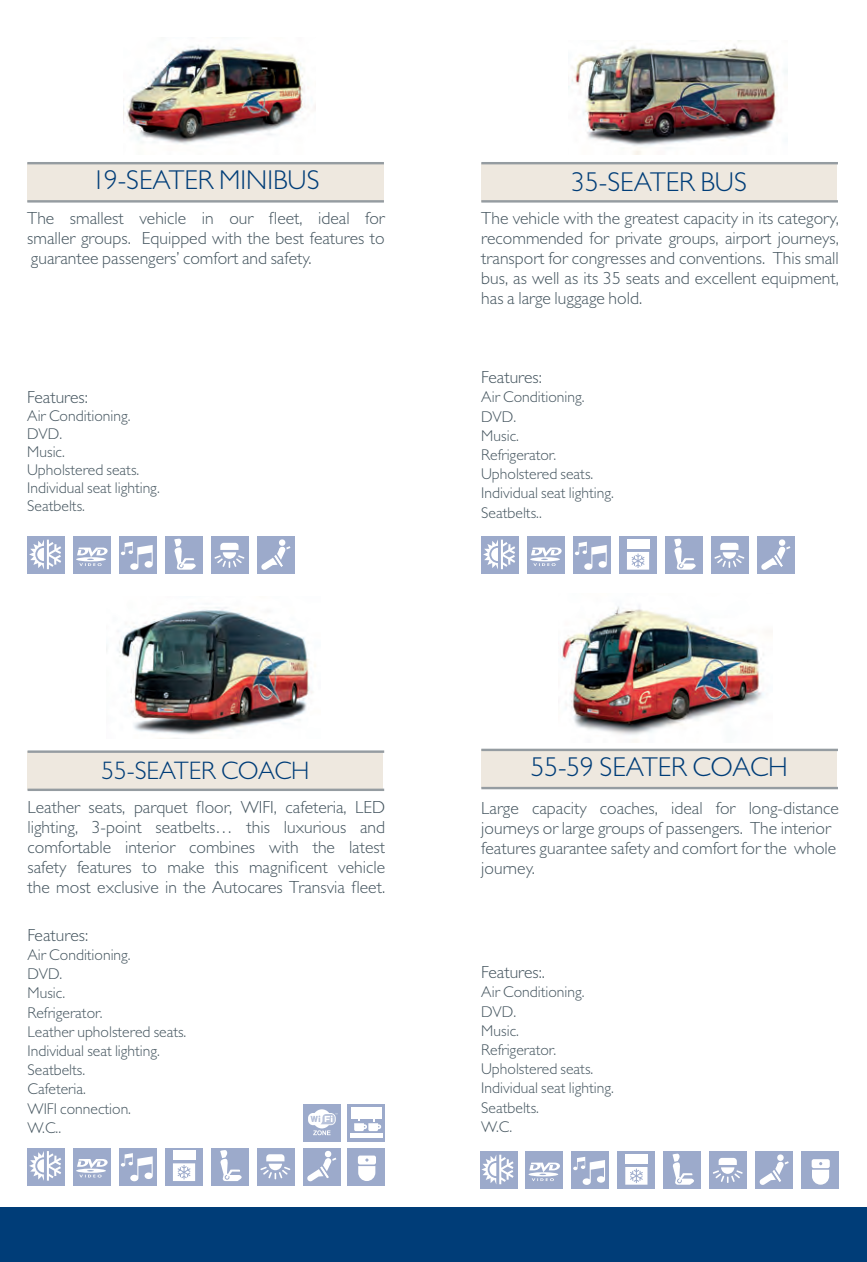
<style>
.page{position:relative;width:867px;height:1262px;background:#fff}
.page>*{position:absolute;margin:0;border:0;box-sizing:border-box;transform-origin:0 0}
.t1{font:28px "LM Gill";color:#003d78}
.t2{font:26px "LM Gill";letter-spacing:-.01em;color:#003d78}
.t3{font:18px/20px "LM Gill";color:#45555f;text-align:justify}
.t4{font:16px/19.2px "LM Gill";color:#45555f}
</style>
<div class="page">
<img style="left:561px;top:606px;width:203px;height:129px">
<div style="left:347px;top:1148px;width:38px;height:37px;background:#9caacb"></div>
<svg style="left:358px;top:1156px;width:18px;height:25px"></svg>
<div style="left:257px;top:536px;width:37px;height:38px;background:#9caacb"></div>
<svg style="left:261px;top:539px;width:29px;height:31px"></svg>
<div style="left:119px;top:536px;width:38px;height:38px;background:#9caacb"></div>
<div style="left:165px;top:536px;width:38px;height:38px;background:#9caacb"></div>
<div style="left:211px;top:536px;width:37px;height:38px;background:#9caacb"></div>
<svg style="left:121px;top:542px;width:32px;height:28px"></svg>
<svg style="left:174px;top:539px;width:22px;height:31px"></svg>
<svg style="left:214px;top:543px;width:31px;height:25px"></svg>
<div style="left:481px;top:163px;width:355px;height:38px;background:#eee8df"></div>
<div style="left:27px;top:163px;width:357px;height:38px;background:#eee8df"></div>
<div style="left:481px;top:749px;width:355px;height:39px;background:#eee8df"></div>
<hr style="left:481px;top:749px;width:356px;height:2px;background:#959ca1">
<hr style="left:481px;top:787px;width:356px;height:2px;background:#959ca1">
<div style="left:0;top:1208px;width:866px;height:54px;background:#003d78"></div>
<img style="left:123px;top:45px;width:192px;height:99px">
<img style="left:568px;top:40px;width:219px;height:115px">
<hr style="left:27px;top:162px;width:357px;height:2px;background:#959ca1">
<hr style="left:27px;top:200px;width:357px;height:3px;background:#959ca1">
<hr style="left:481px;top:162px;width:356px;height:2px;background:#959ca1">
<hr style="left:481px;top:200px;width:356px;height:3px;background:#959ca1">
<div style="left:27px;top:536px;width:38px;height:38px;background:#9caacb"></div>
<div style="left:73px;top:536px;width:38px;height:38px;background:#9caacb"></div>
<svg style="left:29px;top:540px;width:32px;height:29px"></svg>
<svg style="left:76px;top:548px;width:32px;height:18px"></svg>
<img style="left:106px;top:607px;width:210px;height:132px">
<div style="left:28px;top:751px;width:355px;height:39px;background:#eee8df"></div>
<hr style="left:28px;top:750px;width:356px;height:3px;background:#959ca1">
<hr style="left:28px;top:789px;width:356px;height:2px;background:#959ca1">
<div style="left:347px;top:1104px;width:38px;height:38px;background:#9caacb"></div>
<div style="left:351px;top:1108px;width:30px;height:11px;background:#fff"></div>
<div style="left:349px;top:1133px;width:33px;height:5px;background:#fff"></div>
<svg style="left:354px;top:1119px;width:27px;height:12px"></svg>
<div style="left:481px;top:536px;width:37px;height:38px;background:#9caacb"></div>
<div style="left:527px;top:536px;width:37px;height:38px;background:#9caacb"></div>
<svg style="left:483px;top:540px;width:32px;height:29px"></svg>
<svg style="left:530px;top:548px;width:32px;height:18px"></svg>
<div style="left:756px;top:536px;width:38px;height:38px;background:#9caacb"></div>
<svg style="left:761px;top:539px;width:29px;height:31px"></svg>
<div style="left:710px;top:536px;width:38px;height:38px;background:#9caacb"></div>
<div style="left:573px;top:536px;width:37px;height:38px;background:#9caacb"></div>
<svg style="left:574px;top:542px;width:32px;height:28px"></svg>
<div style="left:664px;top:536px;width:38px;height:38px;background:#9caacb"></div>
<svg style="left:674px;top:539px;width:22px;height:31px"></svg>
<svg style="left:714px;top:543px;width:30px;height:25px"></svg>
<div style="left:618px;top:536px;width:38px;height:38px;background:#9caacb"></div>
<svg style="left:627px;top:552px;width:21px;height:18px"></svg>
<div style="left:626px;top:539px;width:22px;height:9px;background:#fff"></div>
<div style="left:27px;top:1148px;width:38px;height:37px;background:#9caacb"></div>
<div style="left:73px;top:1148px;width:38px;height:37px;background:#9caacb"></div>
<svg style="left:29px;top:1151px;width:32px;height:30px"></svg>
<svg style="left:76px;top:1159px;width:32px;height:18px"></svg>
<div style="left:303px;top:1148px;width:37px;height:37px;background:#9caacb"></div>
<svg style="left:307px;top:1150px;width:29px;height:32px"></svg>
<div style="left:257px;top:1148px;width:37px;height:37px;background:#9caacb"></div>
<div style="left:119px;top:1148px;width:38px;height:37px;background:#9caacb"></div>
<svg style="left:121px;top:1153px;width:32px;height:28px"></svg>
<div style="left:211px;top:1148px;width:37px;height:37px;background:#9caacb"></div>
<svg style="left:220px;top:1150px;width:22px;height:31px"></svg>
<svg style="left:260px;top:1154px;width:30px;height:26px"></svg>
<div style="left:165px;top:1148px;width:38px;height:37px;background:#9caacb"></div>
<svg style="left:173px;top:1163px;width:22px;height:18px"></svg>
<div style="left:173px;top:1151px;width:22px;height:9px;background:#fff"></div>
<div style="left:303px;top:1104px;width:37px;height:38px;background:#9caacb"></div>
<svg style="left:308px;top:1109px;width:29px;height:26px"></svg>
<div style="left:754px;top:1151px;width:38px;height:38px;background:#9caacb"></div>
<svg style="left:759px;top:1154px;width:29px;height:31px"></svg>
<div style="left:479px;top:1151px;width:38px;height:38px;background:#9caacb"></div>
<div style="left:525px;top:1151px;width:38px;height:38px;background:#9caacb"></div>
<div style="left:571px;top:1151px;width:38px;height:38px;background:#9caacb"></div>
<svg style="left:573px;top:1157px;width:31px;height:28px"></svg>
<div style="left:663px;top:1151px;width:37px;height:38px;background:#9caacb"></div>
<div style="left:709px;top:1151px;width:37px;height:38px;background:#9caacb"></div>
<svg style="left:481px;top:1155px;width:32px;height:29px"></svg>
<svg style="left:528px;top:1163px;width:32px;height:18px"></svg>
<svg style="left:672px;top:1154px;width:22px;height:31px"></svg>
<svg style="left:713px;top:1158px;width:29px;height:25px"></svg>
<div style="left:617px;top:1151px;width:37px;height:38px;background:#9caacb"></div>
<svg style="left:625px;top:1167px;width:22px;height:18px"></svg>
<div style="left:625px;top:1154px;width:22px;height:9px;background:#fff"></div>
<div style="left:800px;top:1151px;width:38px;height:38px;background:#9caacb"></div>
<svg style="left:811px;top:1159px;width:18px;height:26px"></svg>
<p class="t1" style="left:92px;top:161px;width:229px">19-SEATER MINIBUS</p>
<p class="t3" style="left:27px;top:210px;width:359px">The smallest vehicle in our fleet, ideal for smaller groups. Equipped with the best features to guarantee passengers’ comfort and safety.</p>
<p class="t3" style="left:27px;top:388px;width:62px">Features:</p>
<p class="t4" style="left:27px;top:408px;width:134px;line-height:18px">Air Conditioning.<br>DVD.<br>Music.<br>Upholstered seats.<br>Individual seat lighting.<br>Seatbelts.</p>
<p class="t1" style="left:571px;top:163px;width:177px">35-SEATER BUS</p>
<p class="t3" style="left:481px;top:210px;width:359px">The vehicle with the greatest capacity in its category, recommended for private groups, airport journeys, transport for congresses and conventions. This small bus, as well as its 35 seats and excellent equipment, has a large luggage hold.</p>
<p class="t3" style="left:481px;top:369px;width:62px">Features:</p>
<p class="t4" style="left:481px;top:389px;width:134px">Air Conditioning.<br>DVD.<br>Music.<br>Refrigerator.<br>Upholstered seats.<br>Individual seat lighting.<br>Seatbelts..</p>
<p class="t2" style="left:101px;top:753px;width:209px">55-SEATER COACH</p>
<p class="t3" style="left:28px;top:798px;width:359px">Leather seats, parquet floor, WIFI, cafeteria, LED lighting, 3-point seatbelts… this luxurious and comfortable interior combines with the latest safety features to make this magnificent vehicle the most exclusive in the Autocares Transvia fleet.</p>
<p class="t3" style="left:28px;top:926px;width:62px">Features:</p>
<p class="t4" style="left:28px;top:946px;width:160px">Air Conditioning.<br>DVD.<br>Music.<br>Refrigerator.<br>Leather upholstered seats.<br>Individual seat lighting.<br>Seatbelts.<br>Cafeteria.<br>WIFI connection.<br>W.C..</p>
<p class="t1" style="left:530px;top:748px;width:258px">55-59 SEATER COACH</p>
<p class="t3" style="left:481px;top:799px;width:359px;text-align:left">Large capacity coaches, ideal for long-distance journeys or large groups of passengers. The interior features guarantee safety and comfort for the whole journey.</p>
<p class="t3" style="left:481px;top:964px;width:65px">Features:.</p>
<p class="t4" style="left:481px;top:984px;width:134px">Air Conditioning.<br>DVD.<br>Music.<br>Refrigerator.<br>Upholstered seats.<br>Individual seat lighting.<br>Seatbelts.<br>W.C.</p>
</div>
